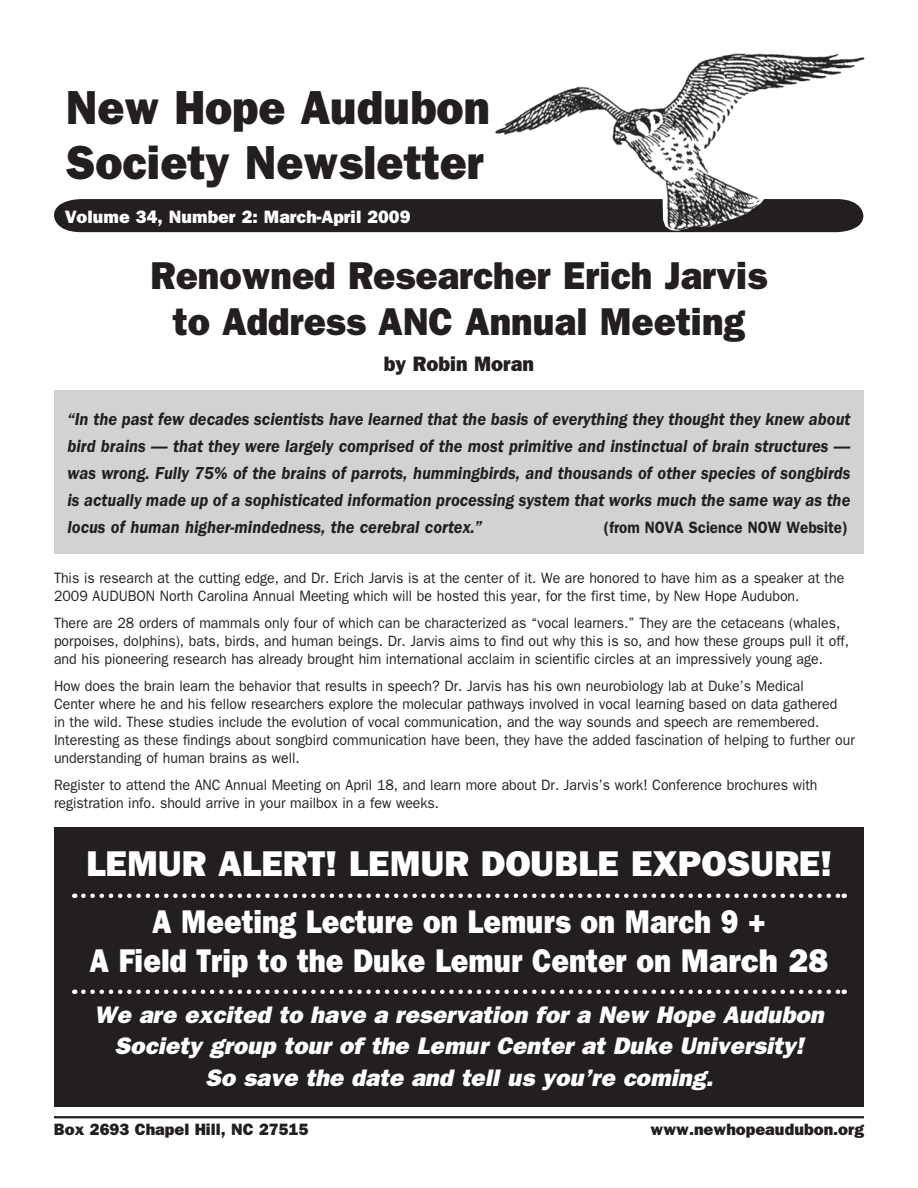
<style>
.page{position:relative;width:918px;height:1188px;background:#fff}
.page>*{position:absolute;margin:0;border:0;box-sizing:border-box;transform-origin:0 0}
.t1{font:800 48px/55.5px "Franklin Gothic";color:#231f20;scale:.94 1}
.t2{font:800 39px/46.5px "Franklin Gothic";color:#231f20;text-align:center;scale:.95 1}
.t3{font:800 36px "Franklin Gothic";color:#fff}
.t4{font:800 33px/39px "Franklin Gothic";color:#fff;text-align:center;scale:.89 1}
.t5{font:italic 800 24px/31.5px "Franklin Gothic";color:#fff;text-align:center}
.t6{font:800 21px "Franklin Gothic";color:#231f20;scale:.95 1}
.t7{font:italic 600 18px/27px "Franklin Gothic";color:#231f20;text-align:justify;scale:.92 1}
.t8{font:800 18px "Franklin Gothic";color:#fff}
.t9{font:800 16.5px "Franklin Gothic";color:#231f20}
.t10{font:600 16.5px "Franklin Gothic";color:#231f20;scale:.92 1}
.t11{font:15px/18px "Franklin Gothic";color:#231f20;scale:.94 1}
</style>
<div class="page">
<div style="left:54px;top:827px;width:810px;height:280px;background:#231f20"></div>
<svg style="left:83px;top:894px;width:762px;height:4px"></svg>
<svg style="left:83px;top:990px;width:762px;height:4px"></svg>
<div style="left:54px;top:199px;width:792px;height:33px;background:#231f20"></div>
<img style="left:493px;top:53px;width:372px;height:178px">
<hr style="left:54px;top:1116px;width:810px;height:2px;background:#231f20">
<div style="left:54px;top:390px;width:810px;height:164px;background:#d1d2d4"></div>
<h1 class="t1" style="left:66px;top:80px;width:453px">New Hope Audubon<br>Society Newsletter</h1>
<p class="t8" style="left:65px;top:207px;width:347px">Volume 34, Number 2: March-April 2009</p>
<h2 class="t2" style="left:151px;top:252px;width:651px">Renowned Researcher Erich Jarvis to Address ANC Annual Meeting</h2>
<h3 class="t6" style="left:384px;top:352px;width:159px">by Robin Moran</h3>
<p class="t7" style="left:68px;top:406px;width:853px">“In the past few decades scientists have learned that the basis of everything they thought they knew about bird brains — that they were largely comprised of the most primitive and instinctual of brain structures — was wrong. Fully 75% of the brains of parrots, hummingbirds, and thousands of other species of songbirds is actually made up of a sophisticated information processing system that works much the same way as the locus of human higher-mindedness, the cerebral cortex.”</p>
<p class="t10" style="left:604px;top:518px;width:267px">(from NOVA Science NOW Website)</p>
<p class="t11" style="left:54px;top:569px;width:842px">This is research at the cutting edge, and Dr. Erich Jarvis is at the center of it. We are honored to have him as a speaker at the<br>2009 AUDUBON North Carolina Annual Meeting which will be hosted this year, for the first time, by New Hope Audubon.</p>
<p class="t11" style="left:54px;top:614px;width:847px">There are 28 orders of mammals only four of which can be characterized as “vocal learners.” They are the cetaceans (whales, porpoises, dolphins), bats, birds, and human beings. Dr. Jarvis aims to find out why this is so, and how these groups pull it off, and his pioneering research has already brought him international acclaim in scientific circles at an impressively young age.</p>
<p class="t11" style="left:54px;top:677px;width:854px">How does the brain learn the behavior that results in speech? Dr. Jarvis has his own neurobiology lab at Duke’s Medical<br>Center where he and his fellow researchers explore the molecular pathways involved in vocal learning based on data gathered<br>in the wild. These studies include the evolution of vocal communication, and the way sounds and speech are remembered.<br>Interesting as these findings about songbird communication have been, they have the added fascination of helping to further our understanding of human brains as well.</p>
<p class="t11" style="left:54px;top:776px;width:814px">Register to attend the ANC Annual Meeting on April 18, and learn more about Dr. Jarvis’s work! Conference brochures with registration info. should arrive in your mailbox in a few weeks.</p>
<h3 class="t3" style="left:86px;top:842px;width:747px">Lemur Alert! Lemur Double Exposure!</h3>
<h3 class="t4" style="left:90px;top:902px;width:832px">A Meeting Lecture on Lemurs on March 9 +<br>A Field Trip to the Duke Lemur Center on March 28</h3>
<h3 class="t5" style="left:94px;top:999px;width:731px">We are excited to have a reservation for a New Hope Audubon<br>Society group tour of the Lemur Center at Duke University!<br>So save the date and tell us you’re coming.</h3>
<p class="t9" style="left:54px;top:1120px;width:256px">Box 2693 Chapel Hill, NC 27515</p>
<p class="t9" style="left:650px;top:1120px;width:215px">www.newhopeaudubon.org</p>
</div>
